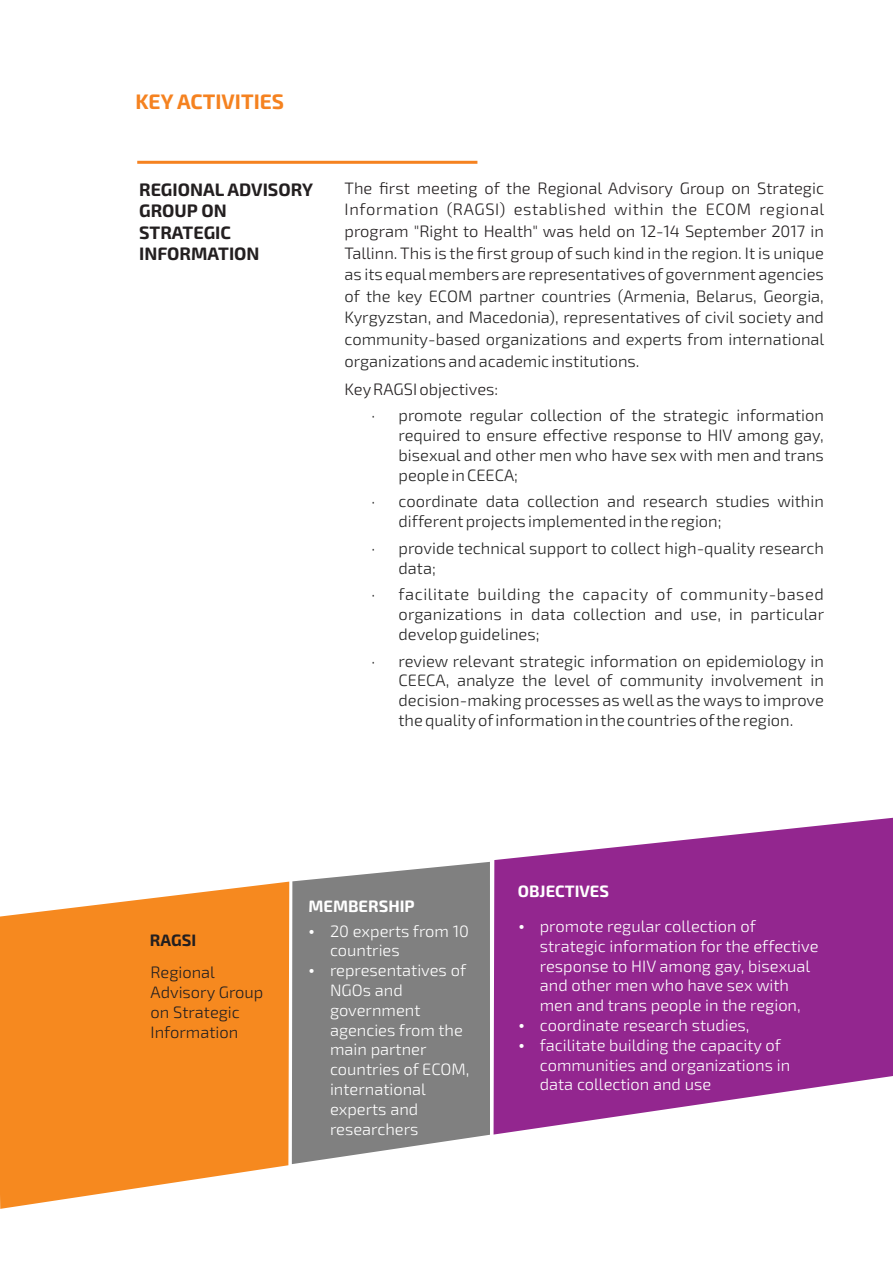
<style>
.page{position:relative;width:893px;height:1263px;background:#fff}
.page>*{position:absolute;margin:0;border:0;box-sizing:border-box;transform-origin:0 0}
.t1{font:700 21px "Exo 2";color:#f58220}
.t2{font:700 18px/21.6px "Exo 2";color:#231f20}
.t3{font:300 16.5px/19.8px "Exo 2";color:#232323;text-align:justify}
.t4{font:300 16.5px/19.8px "Exo 2";color:#fff}
.t5{font:300 16.5px/19.8px "Exo 2";color:#231f20}
.t6{font:700 16.5px "Exo 2";color:#fff}
.t7{font:700 16.5px "Exo 2";color:#231f20}
.s1{color:#231f20}
</style>
<div class="page">
<svg style="left:0;top:881px;width:289px;height:328px;background:#f7973a"></svg>
<svg style="left:292px;top:862px;width:198px;height:302px;background:#8a8a8a"></svg>
<svg style="left:494px;top:817px;width:399px;height:317px;fill:#93268f"></svg>
<hr style="left:137px;top:161px;width:340px;height:3px;background:#f58220">
<svg style="left:310px;top:929px;width:4px;height:4px"></svg>
<svg style="left:310px;top:969px;width:4px;height:4px"></svg>
<svg style="left:520px;top:925px;width:4px;height:4px"></svg>
<svg style="left:520px;top:1024px;width:4px;height:4px"></svg>
<svg style="left:520px;top:1043px;width:4px;height:5px"></svg>
<p class="t1" style="left:136px;top:94px;width:150px">KEY ACTIVITIES</p>
<p class="t2" style="left:139px;top:180px;width:175px">REGIONAL ADVISORY<br>GROUP ON<br>STRATEGIC<br>INFORMATION</p>
<p class="t3" style="left:345px;top:179px;width:481px;line-height:21.6px"><span class="s1">The first meeting of the Regional Advisory Group on Strategic Information (RAGSI) established within the ECOM regional program "Right to Health" was held on 12-14 September 2017 in Tallinn. This is the first group of such kind</span> in the region. It is unique as its equalmembers are representatives ofgovernment agencies of the key ECOM partner countries (Armenia, Belarus, Georgia, Kyrgyzstan, and Macedonia), representatives of civil society and community-based organizations and experts from international organizations and academic institutions.</p>
<p class="t5" style="left:345px;top:381px;width:155px">KeyRAGSI objectives:</p>
<p class="t3" style="left:399px;top:407px;width:427px;text-indent:-27px">· promote regular collection of the strategic information required to ensure effective response to HIV among gay, bisexual and other men who have sex with men and trans people in CEECA;</p>
<p class="t3" style="left:399px;top:493px;width:427px;text-indent:-27px">· coordinate data collection and research studies within different projects implemented in the region;</p>
<p class="t3" style="left:399px;top:540px;width:427px;text-indent:-27px">· provide technical support to collect high-quality research data;</p>
<p class="t3" style="left:399px;top:586px;width:427px;text-indent:-27px">· facilitate building the capacity of community-based organizations in data collection and use, in particular develop guidelines;</p>
<p class="t3" style="left:399px;top:652px;width:427px;text-indent:-27px">· review relevant strategic information on epidemiology in CEECA, analyze the level of community involvement in decision-making processes as well as the ways to improve the qualityofinformation in the countries ofthe region.</p>
<p class="t7" style="left:150px;top:934px;width:48px">RAGSI</p>
<p class="t5" style="left:151px;top:964px;width:114px">Regional<br>Advisory Group on Strategic<br>Information</p>
<p class="t6" style="left:309px;top:901px;width:108px">MEMBERSHIP</p>
<p class="t6" style="left:518px;top:885px;width:93px">OBJECTIVES</p>
<p class="t4" style="left:330px;top:923px;width:141px">20 experts from 10 countries representatives of<br>NGOs and government agencies from the main partner countries of ECOM, international experts and researchers</p>
<p class="t4" style="left:540px;top:918px;width:280px">promote regular collection of strategic information for the effective response to HIV among gay, bisexual and other men who have sex with men and trans people in the region, coordinate research studies, facilitate building the capacity of communities and organizations in data collection and use</p>
</div>
